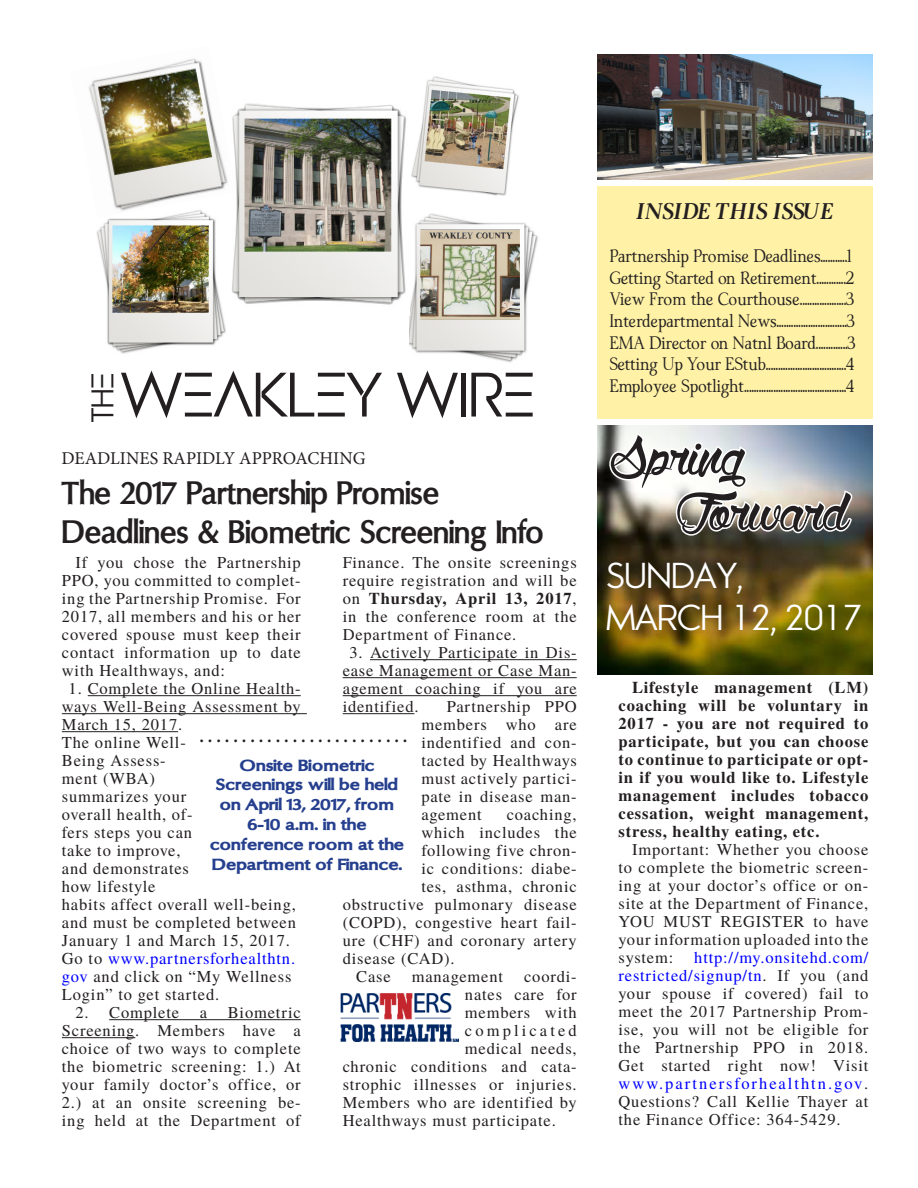
<style>
.page{position:relative;width:918px;height:1188px;background:#fff}
.page>*{position:absolute;margin:0;border:0;box-sizing:border-box;transform-origin:0 0}
.t1{font:90px "Wolfinthe City";color:#231f20}
.t2{font:60px "Pasajero";color:#231f20}
.t3{font:34.5px/41.4px "Pasajero";color:#fff}
.t4{font:700 33px/39.6px "Oregon LDO";color:#231f20}
.t5{font:30px "Pasajero";color:#231f20}
.t6{font:italic 700 22.5px "Moderata Serif";color:#231f20;scale:.95 1}
.t7{font:500 18px "Moderata Serif";color:#231f20;scale:.95 1}
.t8{font:18px "Minion Pro";color:#231f20}
.t9{font:700 18px "Minion Pro";color:#231f20}
.Body{font:16.65px/18px "Te X Gyre Termes";letter-spacing:.05em;color:#231f20;text-align:justify}
.Body-2{font:16.65px "Te X Gyre Termes";letter-spacing:.12em;color:#00f}
.Body-3{font:16.5px/18px "Te X Gyre Termes";letter-spacing:.05em;color:#231f20;text-align:justify}
.Body-4{font:700 16.5px/18px "Te X Gyre Termes";letter-spacing:.05em;color:#231f20;text-align:justify}
.t10{font:900 16.5px/19.8px "Oregon LDO Extended";letter-spacing:.01em;color:#253f8e;text-align:center}
.Body-5{font:16.5px "Te X Gyre Termes";letter-spacing:.19em;color:#231f20}
.s1{color:#00f}
.s2{font-weight:700}
.s3{font-size:16.5px;color:#231f20}
</style>
<div class="page">
<img style="left:410px;top:213px;width:128px;height:150px">
<img style="left:411px;top:76px;width:108px;height:120px">
<img style="left:96px;top:218px;width:130px;height:136px">
<img style="left:232px;top:103px;width:175px;height:202px">
<img style="left:89px;top:58px;width:147px;height:160px">
<img style="left:597px;top:54px;width:276px;height:125px">
<div style="left:597px;top:186px;width:276px;height:233px;background:#fff2a6"></div>
<hr style="left:88px;top:695px;width:213px;height:1px;background:#231f20">
<hr style="left:62px;top:713px;width:245px;height:1px;background:#231f20">
<hr style="left:62px;top:731px;width:116px;height:1px;background:#231f20">
<hr style="left:109px;top:1019px;width:192px;height:1px;background:#231f20">
<hr style="left:62px;top:1037px;width:73px;height:1px;background:#231f20">
<hr style="left:370px;top:659px;width:207px;height:1px;background:#231f20">
<hr style="left:343px;top:677px;width:234px;height:1px;background:#231f20">
<hr style="left:343px;top:695px;width:234px;height:1px;background:#231f20">
<hr style="left:343px;top:713px;width:71px;height:1px;background:#231f20">
<img style="left:597px;top:426px;width:276px;height:249px">
<img style="left:340px;top:994px;width:119px;height:48px">
<svg style="left:608px;top:425px;width:246px;height:112px"></svg>
<p class="t5" style="left:84px;top:422px;width:51px;rotate:-90deg">THE</p>
<p class="t2" style="left:121px;top:357px;width:415px">WEAKLEY WIRE</p>
<p class="t8" style="left:62px;top:446px;width:306px">DEADLINES RAPIDLY APPROACHING</p>
<p class="t4" style="left:62px;top:474px;width:484px">The 2017 Partnership Promise<br>Deadlines &amp; Biometric Screening Info</p>
<p class="Body" style="left:62px;top:553px;width:240px;text-indent:14px">If you chose the Partnership PPO, you committed to complet&shy;ing the Partnership Promise. For 2017, all members and his or her covered spouse must keep their contact information up to date with Healthways, and:</p>
<p class="Body-3" style="left:62px;top:679px;width:240px;text-indent:7px">1. Complete the Online Health&shy;ways Well-Being Assessment by March 15, 2017.</p>
<p class="Body" style="left:62px;top:733px;width:236px;text-align:left">The online Well-<br>Being Assess-<br>ment (WBA)<br>summarizes your<br>overall health, of-<br>fers steps you can<br>take to improve,<br>and demonstrates<br>how lifestyle<br>habits affect overall well-being, and must be completed between<br>January 1 and March 15, 2017.<br>Go to <span class="s1">www.partnersforhealthtn. gov</span> and click on “My Wellness<br>Login” to get started.</p>
<p class="Body-3" style="left:75px;top:1003px;width:105px">2. Complete</p>
<p class="Body-3" style="left:200px;top:1003px;width:9px">a</p>
<p class="Body-3" style="left:343px;top:553px;width:236px">Finance. The onsite screenings require registration and will be on <span class="s2">Thursday, April 13, 2017</span>, in the conference room at the Department of Finance.</p>
<p class="Body-3" style="left:343px;top:643px;width:236px;text-indent:7px">3. Actively Participate in Dis&shy;ease Management or Case Man&shy;agement coaching if you are identified.</p>
<p class="Body-3" style="left:421px;top:697px;width:157px;text-indent:25px">Partnership PPO members who are indentified and con&shy;tacted by Healthways must actively partici&shy;pate in disease man&shy;agement</p>
<p class="t9" style="left:200px;top:723px;width:210px">. . . . . . . . . . . . . . . . . . . . . . . . .</p>
<p class="t10" style="left:210px;top:755px;width:196px">Onsite Biometric<br>Screenings will be held on April 13, 2017, from<br>6-10 a.m. in the conference room at the<br>Department of Finance.</p>
<p class="Body-3" style="left:507px;top:805px;width:72px">coaching,</p>
<p class="Body-3" style="left:421px;top:823px;width:157px">which includes the</p>
<p class="Body-3" style="left:421px;top:841px;width:157px">following five chron-</p>
<p class="Body-3" style="left:421px;top:859px;width:157px">ic conditions: diabe-</p>
<p class="Body-3" style="left:421px;top:877px;width:157px">tes, asthma, chronic</p>
<p class="Body-3" style="left:343px;top:895px;width:236px">obstructive pulmonary disease</p>
<p class="Body-3" style="left:343px;top:913px;width:236px">(COPD), congestive heart fail-</p>
<p class="Body-3" style="left:343px;top:931px;width:236px">ure (CHF) and coronary artery</p>
<p class="Body-3" style="left:343px;top:949px;width:114px">disease (CAD).</p>
<p class="Body-3" style="left:356px;top:967px;width:36px">Case</p>
<p class="Body-3" style="left:412px;top:967px;width:93px">management</p>
<p class="Body-3" style="left:524px;top:967px;width:54px">coordi-</p>
<p class="Body-3" style="left:465px;top:985px;width:113px">nates care for</p>
<p class="Body-3" style="left:465px;top:1003px;width:113px">members with</p>
<p class="Body-5" style="left:465px;top:1019px;width:113px">complicated</p>
<p class="Body-3" style="left:465px;top:1039px;width:113px">medical needs,</p>
<p class="Body-3" style="left:343px;top:1057px;width:236px">chronic conditions and cata-</p>
<p class="Body-3" style="left:343px;top:1075px;width:236px">strophic illnesses or injuries.</p>
<p class="Body-3" style="left:343px;top:1093px;width:236px">Members who are identified by</p>
<p class="Body-3" style="left:343px;top:1111px;width:215px">Healthways must participate.</p>
<p class="Body-3" style="left:62px;top:1003px;width:240px;text-indent:166px">Biometric Screening. Members have a choice of two ways to complete the biometric screening: 1.) At your family doctor’s office, or 2.) at an onsite screening be&shy;ing held at the Department of</p>
<p class="t6" style="left:636px;top:199px;width:209px">INSIDE THIS ISSUE</p>
<p class="t7" style="left:610px;top:246px;width:256px">Partnership Promise Deadlines...........1</p>
<p class="t7" style="left:610px;top:268px;width:259px">Getting Started on Retirement............2</p>
<p class="t7" style="left:610px;top:289px;width:259px">View From the Courthouse...................3</p>
<p class="t7" style="left:610px;top:311px;width:259px">Interdepartmental News.............................3</p>
<p class="t7" style="left:610px;top:332px;width:260px">EMA Director on Natnl Board.............3</p>
<p class="t7" style="left:610px;top:354px;width:259px">Setting Up Your EStub.................................4</p>
<p class="t7" style="left:610px;top:376px;width:259px">Employee Spotlight..........................................4</p>
<p class="t1" style="left:610px;top:391px;width:135px">Spring</p>
<p class="t1" style="left:676px;top:446px;width:174px">Forward</p>
<p class="t3" style="left:607px;top:555px;width:257px">SUNDAY,<br>MARCH 12, 2017</p>
<p class="Body-4" style="left:619px;top:677px;width:251px;text-indent:14px">Lifestyle management (LM) coaching will be voluntary in 2017 - you are not required to participate, but you can choose to continue to participate or opt&shy;in if you would like to. Lifestyle management includes tobacco cessation, weight management, stress, healthy eating, etc.</p>
<p class="Body-3" style="left:619px;top:839px;width:251px;text-indent:14px">Important: Whether you choose to complete the biometric screen&shy;ing at your doctor’s office or on&shy;site at the Department of Finance, YOU MUST REGISTER to have your information uploaded into the system:</p>
<p class="Body-3" style="left:619px;top:947px;width:251px;text-indent:76px"><span class="s1">http://my.onsitehd.com/ restricted/signup/tn</span>. If you (and your spouse if covered) fail to meet the 2017 Partnership Prom&shy;ise, you will not be eligible for the Partnership PPO in 2018.<br>Get started right now! Visit</p>
<p class="Body-2" style="left:619px;top:1071px;width:251px">www.partnersforhealthtn.gov<span class="s3">.</span></p>
<p class="Body-3" style="left:619px;top:1091px;width:251px">Questions? Call Kellie Thayer at the Finance Office: 364-5429.</p>
</div>
